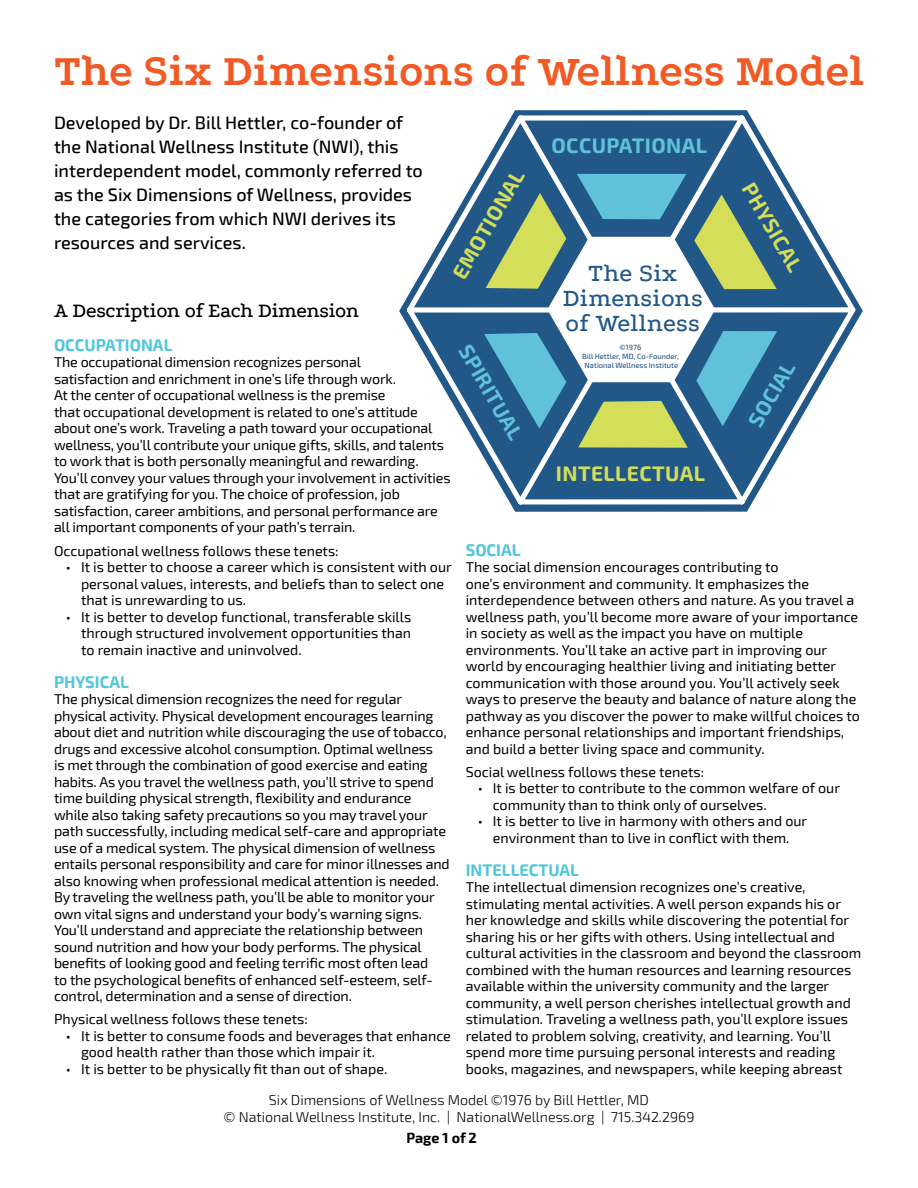
<style>
.page{position:relative;width:918px;height:1188px;background:#fff}
.page>*{position:absolute;margin:0;border:0;box-sizing:border-box;transform-origin:0 0}
.t1{font:700 45px "Podkova";color:#f15a25}
.t2{font:500 25.65px/25px "Podkova";letter-spacing:.01em;color:#215888;text-align:center}
.t3{font:700 21px "Exo 2";letter-spacing:.02em;color:#d4de59}
.t4{font:700 21px "Exo 2";letter-spacing:.02em;color:#60c2d8}
.t5{font:500 21px "Podkova";letter-spacing:-.01em;color:#000}
.t6{font:500 18px/24px "Exo 2";color:#000}
.t7{font:700 16.5px "Exo 2";color:#52c6da}
.t8{font:14.25px/16.5px "Exo 2";letter-spacing:-.005em;color:#000}
.t9{font:300 14.25px/17.1px "Exo 2";color:#000;text-align:center}
.t10{font:700 14.25px "Exo 2";letter-spacing:-.005em;color:#000}
.t11{font:500 7.5px/9.1px "Exo 2";color:#215888;text-align:center}
</style>
<div class="page">
<svg style="left:399px;top:110px;width:464px;height:402px"></svg>
<svg style="left:404px;top:111px;width:455px;height:398px"></svg>
<svg style="left:484px;top:174px;width:293px;height:274px"></svg>
<p class="t1" style="left:54px;top:39px;width:812px">The Six Dimensions of Wellness Model</p>
<p class="t6" style="left:54px;top:111px;width:370px">Developed by Dr. Bill Hettler, co-founder of the National Wellness Institute (NWI), this interdependent model, commonly referred to as the Six Dimensions of Wellness, provides the categories from which NWI derives its resources and services.</p>
<p class="t5" style="left:54px;top:296px;width:306px">A Description of Each Dimension</p>
<p class="t3" style="left:447px;top:271px;width:124px;rotate:-60deg">EMOTIONAL</p>
<p class="t4" style="left:552px;top:133px;width:157px">OCCUPATIONAL</p>
<p class="t2" style="left:563px;top:260px;width:141px">The Six<br>Dimensions of Wellness</p>
<p class="t3" style="left:758px;top:178px;width:100px;rotate:60deg">PHYSICAL</p>
<p class="t7" style="left:54px;top:335px;width:120px">OCCUPATIONAL</p>
<p class="t8" style="left:54px;top:354px;width:398px">The occupational dimension recognizes personal<br>satisfaction and enrichment in one’s life through work.<br>At the center of occupational wellness is the premise<br>that occupational development is related to one’s attitude about one’s work. Traveling a path toward your occupational wellness, you’ll contribute your unique gifts, skills, and talents to work that is both personally meaningful and rewarding.<br>You’ll convey your values through your involvement in activities that are gratifying for you. The choice of profession, job satisfaction, career ambitions, and personal performance are all important components of your path’s terrain.</p>
<p class="t8" style="left:54px;top:543px;width:286px">Occupational wellness follows these tenets:</p>
<p class="t8" style="left:81px;top:559px;width:372px;text-indent:-15px">• It is better to choose a career which is consistent with our personal values, interests, and beliefs than to select one that is unrewarding to us.</p>
<p class="t8" style="left:81px;top:609px;width:332px;text-align:justify;text-indent:-15px">• It is better to develop functional, transferable skills through structured involvement opportunities than to remain inactive and uninvolved.</p>
<p class="t7" style="left:54px;top:672px;width:76px">PHYSICAL</p>
<p class="t8" style="left:54px;top:691px;width:397px">The physical dimension recognizes the need for regular physical activity. Physical development encourages learning about diet and nutrition while discouraging the use of tobacco, drugs and excessive alcohol consumption. Optimal wellness<br>is met through the combination of good exercise and eating habits. As you travel the wellness path, you’ll strive to spend time building physical strength, flexibility and endurance while also taking safety precautions so you may travel your path successfully, including medical self-care and appropriate use of a medical system. The physical dimension of wellness entails personal responsibility and care for minor illnesses and also knowing when professional medical attention is needed.<br>By traveling the wellness path, you’ll be able to monitor your own vital signs and understand your body’s warning signs.<br>You’ll understand and appreciate the relationship between sound nutrition and how your body performs. The physical benefits of looking good and feeling terrific most often lead<br>to the psychological benefits of enhanced self-esteem, self&shy;control, determination and a sense of direction.</p>
<p class="t8" style="left:54px;top:1011px;width:255px">Physical wellness follows these tenets:</p>
<p class="t8" style="left:81px;top:1028px;width:371px;text-indent:-15px">• It is better to consume foods and beverages that enhance good health rather than those which impair it.</p>
<p class="t8" style="left:66px;top:1061px;width:323px">• It is better to be physically fit than out of shape.</p>
<p class="t4" style="left:475px;top:340px;width:108px;rotate:60deg">SPIRITUAL</p>
<p class="t11" style="left:582px;top:343px;width:98px">©1976<br>Bill Hettler, MD, Co-Founder,<br>National Wellness Institute</p>
<p class="t4" style="left:743px;top:419px;width:74px;rotate:-60deg">SOCIAL</p>
<p class="t3" style="left:556px;top:461px;width:151px">INTELLECTUAL</p>
<p class="t7" style="left:466px;top:540px;width:56px">SOCIAL</p>
<p class="t8" style="left:466px;top:559px;width:396px">The social dimension encourages contributing to<br>one’s environment and community. It emphasizes the interdependence between others and nature. As you travel a wellness path, you’ll become more aware of your importance in society as well as the impact you have on multiple environments. You’ll take an active part in improving our world by encouraging healthier living and initiating better communication with those around you. You’ll actively seek ways to preserve the beauty and balance of nature along the pathway as you discover the power to make willful choices to enhance personal relationships and important friendships, and build a better living space and community.</p>
<p class="t8" style="left:466px;top:764px;width:240px">Social wellness follows these tenets:</p>
<p class="t8" style="left:493px;top:780px;width:349px;text-indent:-15px">• It is better to contribute to the common welfare of our community than to think only of ourselves.</p>
<p class="t8" style="left:478px;top:813px;width:331px;text-align:center">• It is better to live in harmony with others and our environment than to live in conflict with them.</p>
<p class="t7" style="left:466px;top:860px;width:115px">INTELLECTUAL</p>
<p class="t8" style="left:466px;top:879px;width:397px">The intellectual dimension recognizes one’s creative, stimulating mental activities. A well person expands his or her knowledge and skills while discovering the potential for sharing his or her gifts with others. Using intellectual and cultural activities in the classroom and beyond the classroom combined with the human resources and learning resources available within the university community and the larger community, a well person cherishes intellectual growth and stimulation. Traveling a wellness path, you’ll explore issues related to problem solving, creativity, and learning. You’ll spend more time pursuing personal interests and reading books, magazines, and newspapers, while keeping abreast</p>
<p class="t9" style="left:224px;top:1092px;width:472px">Six Dimensions of Wellness Model ©1976 by Bill Hettler, MD<br>© National Wellness Institute, Inc. | NationalWellness.org | 715.342.2969</p>
<p class="t10" style="left:407px;top:1129px;width:72px">Page 1 of 2</p>
</div>
